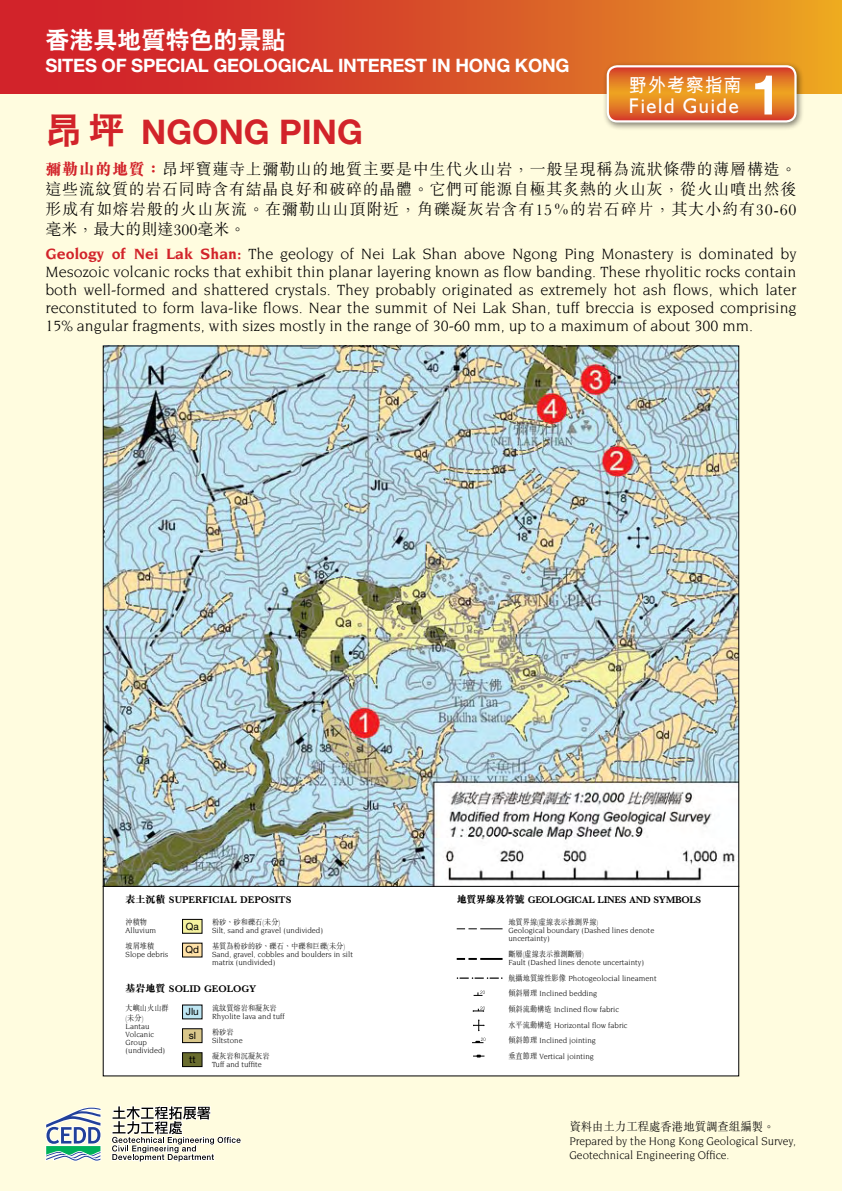
<style>
.page{position:relative;width:842px;height:1191px;background:#fffcdf}
.page>*{position:absolute;margin:0;border:0;box-sizing:border-box;transform-origin:0 0}
.t1{font:700 55.6px "Helvetica Neue";color:#fff;scale:.95 1}
.t2{font:700 34px "Helvetica Neue";color:#d2232a}
.t3{font:800 24px "C Hei 2";color:#fff}
.t4{font:21.4px "Humanist 521 BT";letter-spacing:.08em;color:#fff;scale:.95 1}
.t5{font:700 19px "M Hei";letter-spacing:.05em;color:#fff;scale:.95 1}
.t6{font:700 18.4px "Helvetica Neue";letter-spacing:-.015em;color:#fff}
.t7{font:16px/18px "Novarese";color:#000;text-align:justify}
.t8{font:300 16px/20px "M Sung";letter-spacing:.055em;color:#000;text-align:justify}
.t9{font:12px/14px "Novarese";color:#000;scale:.95 1}
.t10{font:300 12px "M Sung";color:#000;scale:.95 1}
.t11{font:800 10px "M Sung";color:#000}
.t12{font:800 10px "M Sung";letter-spacing:-.03em;color:#000}
.t13{font:10px "Helvetica Neue";color:#000}
.t14{font:8px/15.6px "Novarese";color:#000}
.t15{font:300 8px/10px "M Sung";color:#000;scale:.9 1}
.s1{font-family:"C Hei 2";font-weight:800;font-size:36px}
.s2{font-weight:800;color:#d2232a}
.s3{font-weight:700;color:#d2232a}
.s4{font-family:"M Sung";font-weight:300}
</style>
<div class="page">
<div style="left:103px;top:886px;width:636px;height:190px;background:#fff"></div>
<svg style="left:0;top:0;width:842px;height:94px;background:#d84f28"></svg>
<svg style="left:111px;top:1105px;width:131px;height:57px"></svg>
<svg style="left:45px;top:1107px;width:56px;height:54px"></svg>
<div style="left:183px;top:919px;width:19px;height:14px;background:#f5f2a0"></div>
<div style="left:182px;top:919px;width:20px;height:14px;border:1px solid #000"></div>
<div style="left:183px;top:1005px;width:19px;height:14px;background:#bee6f3"></div>
<div style="left:183px;top:943px;width:19px;height:14px;background:#ffe2a8"></div>
<div style="left:183px;top:1028px;width:19px;height:14px;background:#d9c78b"></div>
<div style="left:182px;top:1028px;width:20px;height:14px;border:1px solid #000"></div>
<div style="left:183px;top:1052px;width:19px;height:14px;background:#696c2e"></div>
<div style="left:182px;top:1052px;width:20px;height:14px;border:1px solid #000"></div>
<svg style="left:457px;top:928px;width:45px;height:1px"></svg>
<svg style="left:457px;top:958px;width:20px;height:2px"></svg>
<hr style="left:480px;top:958px;width:22px;height:2px;background:#000">
<img style="left:105px;top:347px;width:632px;height:538px">
<svg style="left:457px;top:977px;width:45px;height:2px"></svg>
<svg style="left:473px;top:1019px;width:11px;height:12px"></svg>
<svg style="left:473px;top:1006px;width:12px;height:5px"></svg>
<svg style="left:474px;top:990px;width:11px;height:6px"></svg>
<svg style="left:472px;top:1037px;width:13px;height:6px"></svg>
<svg style="left:473px;top:1054px;width:11px;height:3px"></svg>
<div style="left:602px;top:61px;width:211px;height:78px;background:#000;opacity:.5"></div>
<svg style="left:608px;top:66px;width:187px;height:55px;background:#e27726"></svg>
<div style="left:607px;top:65px;width:190px;height:57px;border:2px solid #fff;border-radius:9px"></div>
<h3 class="t3" style="left:45px;top:28px;width:241px">香港具地質特色的景點</h3>
<p class="t6" style="left:45px;top:54px;width:526px">SITES OF SPECIAL GEOLOGICAL INTEREST IN HONG KONG</p>
<p class="t5" style="left:629px;top:75px;width:120px">野外考察指南</p>
<h3 class="t4" style="left:629px;top:92px;width:117px">Field Guide</h3>
<h1 class="t1" style="left:751px;top:60px;width:32px">1</h1>
<h2 class="t2" style="left:45px;top:111px;width:319px"><span class="s1">昂坪</span> NGONG PING</h2>
<p class="t8" style="left:45px;top:160px;width:753px"><span class="s2">彌勒山的地質：</span>昂坪寶蓮寺上彌勒山的地質主要是中生代火山岩，一般呈現稱為流狀條帶的薄層構造。這些流紋質的岩石同時含有結晶良好和破碎的晶體。它們可能源自極其炙熱的火山灰，從火山噴出然後形成有如熔岩般的火山灰流。在彌勒山山頂附近，角礫凝灰岩含有15％的岩石碎片，其大小約有30-60毫米，最大的則達300毫米。</p>
<p class="t7" style="left:45px;top:244px;width:753px"><span class="s3">Geology of Nei Lak Shan:</span> The geology of Nei Lak Shan above Ngong Ping Monastery is dominated by Mesozoic volcanic rocks that exhibit thin planar layering known as flow banding. These rhyolitic rocks contain both well-formed and shattered crystals. They probably originated as extremely hot ash flows, which later reconstituted to form lava-like flows. Near the summit of Nei Lak Shan, tuff breccia is exposed comprising 15% angular fragments, with sizes mostly in the range of 30-60 mm, up to a maximum of about 300 mm.</p>
<p class="t11" style="left:126px;top:893px;width:167px">表土沉積 SUPERFICIAL DEPOSITS</p>
<p class="t13" style="left:186px;top:920px;width:14px">Qa</p>
<p class="t15" style="left:126px;top:918px;width:25px">沖積物</p>
<p class="t14" style="left:126px;top:923px;width:32px">Alluvium</p>
<p class="t15" style="left:126px;top:941px;width:33px">坡屑堆積</p>
<p class="t14" style="left:126px;top:946px;width:44px">Slope debris</p>
<p class="t15" style="left:212px;top:918px;width:77px">粉砂、砂和礫石(未分)</p>
<p class="t14" style="left:212px;top:923px;width:112px">Silt, sand and gravel (undivided)</p>
<p class="t15" style="left:212px;top:941px;width:149px">基質為粉砂的砂、礫石、中礫和巨礫(未分)</p>
<p class="t14" style="left:212px;top:950px;width:142px;line-height:8px">Sand, gravel, cobbles and boulders in silt matrix (undivided)</p>
<p class="t15" style="left:212px;top:1003px;width:74px">流紋質熔岩和凝灰岩</p>
<p class="t14" style="left:212px;top:1009px;width:74px">Rhyolite lava and tuff</p>
<p class="t15" style="left:212px;top:1027px;width:25px">粉砂岩</p>
<p class="t14" style="left:212px;top:1032px;width:32px">Siltstone</p>
<p class="t15" style="left:212px;top:1051px;width:65px">凝灰岩和沉凝灰岩</p>
<p class="t14" style="left:212px;top:1056px;width:51px">Tuff and tuffite</p>
<p class="t13" style="left:186px;top:943px;width:15px">Qd</p>
<p class="t11" style="left:126px;top:983px;width:132px">基岩地質 SOLID GEOLOGY</p>
<p class="t15" style="left:126px;top:1003px;width:50px">大嶼山火山群(未分)</p>
<p class="t14" style="left:126px;top:1022px;width:41px;line-height:8px">Lantau<br>Volcanic<br>Group (undivided)</p>
<p class="t13" style="left:186px;top:1005px;width:14px">Jlu</p>
<p class="t13" style="left:189px;top:1029px;width:9px">sl</p>
<p class="t13" style="left:189px;top:1053px;width:8px">tt</p>
<p class="t12" style="left:457px;top:893px;width:246px">地質界線及符號 GEOLOGICAL LINES AND SYMBOLS</p>
<p class="t15" style="left:508px;top:918px;width:101px">地質界線(虛線表示推測界線)</p>
<p class="t14" style="left:508px;top:926px;width:147px;line-height:8px">Geological boundary (Dashed lines denote uncertainty)</p>
<p class="t15" style="left:508px;top:949px;width:85px">斷層(虛線表示推測斷層)</p>
<p class="t14" style="left:508px;top:954px;width:150px">Fault (Dashed lines denote uncertainty)<br><span class="s4">航攝地質線性影像</span> Photogeolocial lineament<span class="s4">傾斜層理</span> Inclined bedding<br><span class="s4">傾斜流動構造</span> Inclined flow fabric<br><span class="s4">水平流動構造</span> Horizontal flow fabric<br><span class="s4">傾斜節理</span> Inclined jointing<br><span class="s4">垂直節理</span> Vertical jointing</p>
<p class="t10" style="left:569px;top:1120px;width:217px">資料由土力工程處香港地質調查組編製。</p>
<p class="t9" style="left:569px;top:1134px;width:240px">Prepared by the Hong Kong Geological Survey,<br>Geotechnical Engineering Office.</p>
</div>
